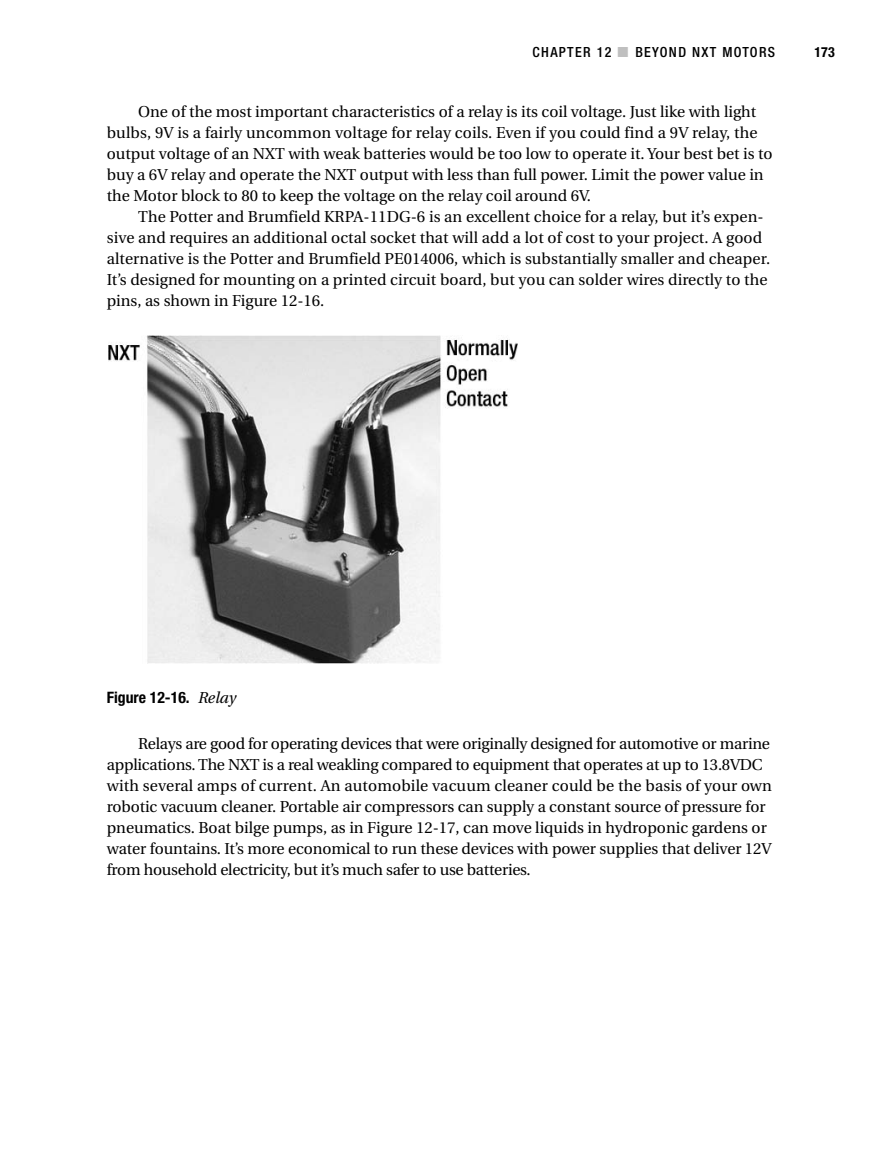
<style>
.page{position:relative;width:882px;height:1166px;background:#fff}
.page>*{position:absolute;margin:0;border:0;box-sizing:border-box;transform-origin:0 0}
.t1{font:15.75px/21px "Utopia";color:#000}
.t2{font:700 condensed 15.75px "Helvetica Neue";color:#000}
.t3{font:500 condensed 14px "Helvetica Neue";letter-spacing:.095em;color:#000}
.t4{font:700 condensed 14px "Helvetica Neue";color:#000}
.s1{color:#bfbfbf}
.s2{font-family:"Utopia";font-weight:400;font-style:italic;font-stretch:normal}
</style>
<div class="page">
<svg style="left:108px;top:335px;width:410px;height:329px"></svg>
<p class="t3" style="left:533px;top:47px;width:244px">CHAPTER 12 <span class="s1">■</span> BEYOND NXT MOTORS</p>
<p class="t4" style="left:815px;top:47px;width:22px">173</p>
<p class="t1" style="left:107px;top:102px;width:667px;text-indent:32px">One of the most important characteristics of a relay is its coil voltage. Just like with light bulbs, 9V is a fairly uncommon voltage for relay coils. Even if you could find a 9V relay, the output voltage of an NXT with weak batteries would be too low to operate it. Your best bet is to buy a 6V relay and operate the NXT output with less than full power. Limit the power value in the Motor block to 80 to keep the voltage on the relay coil around 6V.</p>
<p class="t1" style="left:107px;top:207px;width:665px;text-indent:32px">The Potter and Brumfield KRPA-11DG-6 is an excellent choice for a relay, but it’s expen&shy;sive and requires an additional octal socket that will add a lot of cost to your project. A good alternative is the Potter and Brumfield PE014006, which is substantially smaller and cheaper.<br>It’s designed for mounting on a printed circuit board, but you can solder wires directly to the pins, as shown in Figure 12-16.</p>
<p class="t2" style="left:107px;top:692px;width:131px">Figure 12-16. <span class="s2">Relay</span></p>
<p class="t1" style="left:107px;top:734px;width:667px;text-indent:32px">Relays are good for operating devices that were originally designed for automotive or marine applications. The NXT is a real weakling compared to equipment that operates at up to 13.8VDC with several amps of current. An automobile vacuum cleaner could be the basis of your own robotic vacuum cleaner. Portable air compressors can supply a constant source of pressure for pneumatics. Boat bilge pumps, as in Figure 12-17, can move liquids in hydroponic gardens or water fountains. It’s more economical to run these devices with power supplies that deliver 12V from household electricity, but it’s much safer to use batteries.</p>
</div>
